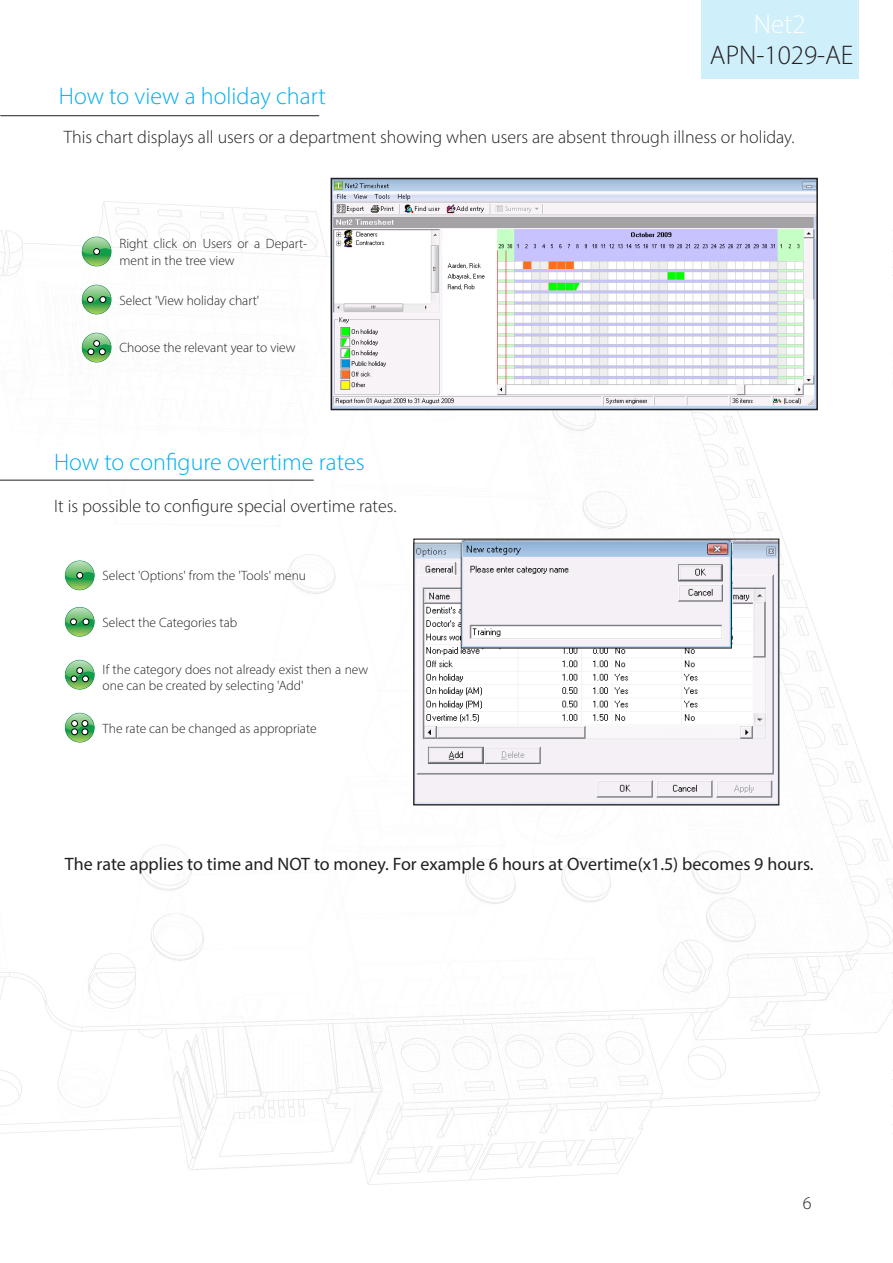
<style>
.page{position:relative;width:893px;height:1263px;background:#fff}
.page>*{position:absolute;margin:0;border:0;box-sizing:border-box;transform-origin:0 0}
.t1{font:300 27px "Myriad Pro";color:#231f20}
.t2{font:300 27px "Myriad Pro";color:#fff}
.Section_title{font:300 24px "Myriad Pro";color:#00aeef}
.Text{font:300 18px "Myriad Pro";color:#231f20}
.Text_centre{font:18px "Myriad Pro";color:#231f20}
.Text_9pt{font:300 13.5px/16.2px "Myriad Pro";color:#231f20}
</style>
<div class="page">
<img style="left:0;top:177px;width:893px;height:1008px">
<div style="left:702px;top:0;width:157px;height:79px;background:#cfeffb"></div>
<hr style="left:0;top:115px;width:319px;height:1px;background:#231f20">
<hr style="left:0;top:480px;width:314px;height:1px;background:#231f20">
<svg style="left:82px;top:285px;width:29px;height:29px"></svg>
<div style="left:87px;top:296px;width:7px;height:7px;border:1px solid #000;border-radius:50%"></div>
<svg style="left:82px;top:333px;width:29px;height:29px"></svg>
<div style="left:99px;top:348px;width:7px;height:7px;border:1px solid #000;border-radius:50%"></div>
<svg style="left:82px;top:237px;width:29px;height:29px"></svg>
<div style="left:93px;top:248px;width:7px;height:7px;border:1px solid #000;border-radius:50%"></div>
<div style="left:65px;top:713px;width:30px;height:29px;border:1px solid #0b8c44;border-radius:50%"></div>
<svg style="left:65px;top:713px;width:29px;height:29px"></svg>
<div style="left:71px;top:728px;width:7px;height:7px;border:1px solid #000;border-radius:50%"></div>
<div style="left:65px;top:607px;width:30px;height:30px;border:1px solid #0b8c44;border-radius:50%"></div>
<svg style="left:65px;top:607px;width:29px;height:29px"></svg>
<div style="left:70px;top:618px;width:7px;height:7px;border:1px solid #000;border-radius:50%"></div>
<div style="left:65px;top:660px;width:30px;height:29px;border:1px solid #0b8c44;border-radius:50%"></div>
<svg style="left:65px;top:660px;width:29px;height:29px"></svg>
<div style="left:82px;top:675px;width:7px;height:7px;border:1px solid #000;border-radius:50%"></div>
<div style="left:65px;top:561px;width:30px;height:29px;border:1px solid #0b8c44;border-radius:50%"></div>
<svg style="left:65px;top:561px;width:29px;height:29px"></svg>
<div style="left:76px;top:572px;width:7px;height:7px;border:1px solid #000;border-radius:50%"></div>
<img style="left:334px;top:181px;width:481px;height:226px">
<div style="left:331px;top:178px;width:487px;height:232px;border:2px solid #231f20"></div>
<img style="left:415px;top:540px;width:362px;height:263px">
<div style="left:413px;top:538px;width:366px;height:267px;border:1px solid #231f20"></div>
<h1 class="t2" style="left:754px;top:8px;width:53px">Net2</h1>
<p class="Section_title" style="left:59px;top:82px;width:268px">How to view a holiday chart</p>
<h1 class="t1" style="left:710px;top:39px;width:145px">APN-1029-AE</h1>
<p class="Text" style="left:64px;top:126px;width:732px">This chart displays all users or a department showing when users are absent through illness or holiday.</p>
<p class="Text_9pt" style="left:120px;top:236px;width:189px">Right click on Users or a Depart&shy;ment in the tree view</p>
<p class="Text_9pt" style="left:120px;top:292px;width:141px">Select 'View holiday chart'</p>
<p class="Text_9pt" style="left:120px;top:339px;width:178px">Choose the relevant year to view</p>
<p class="Section_title" style="left:54px;top:447px;width:312px">How to configure overtime rates</p>
<p class="Text" style="left:54px;top:495px;width:344px">It is possible to configure special overtime rates.</p>
<p class="Text_9pt" style="left:103px;top:568px;width:205px">Select 'Options' from the 'Tools' menu</p>
<p class="Text_9pt" style="left:103px;top:614px;width:136px">Select the Categories tab</p>
<p class="Text_9pt" style="left:103px;top:661px;width:267px">If the category does not already exist then a new one can be created by selecting 'Add'</p>
<p class="Text_9pt" style="left:103px;top:720px;width:216px">The rate can be changed as appropriate</p>
<p class="Text_centre" style="left:65px;top:853px;width:750px">The rate applies to time and NOT to money. For example 6 hours at Overtime(x1.5) becomes 9 hours.</p>
<h3 class="Text" style="left:803px;top:1192px;width:10px">6</h3>
</div>
